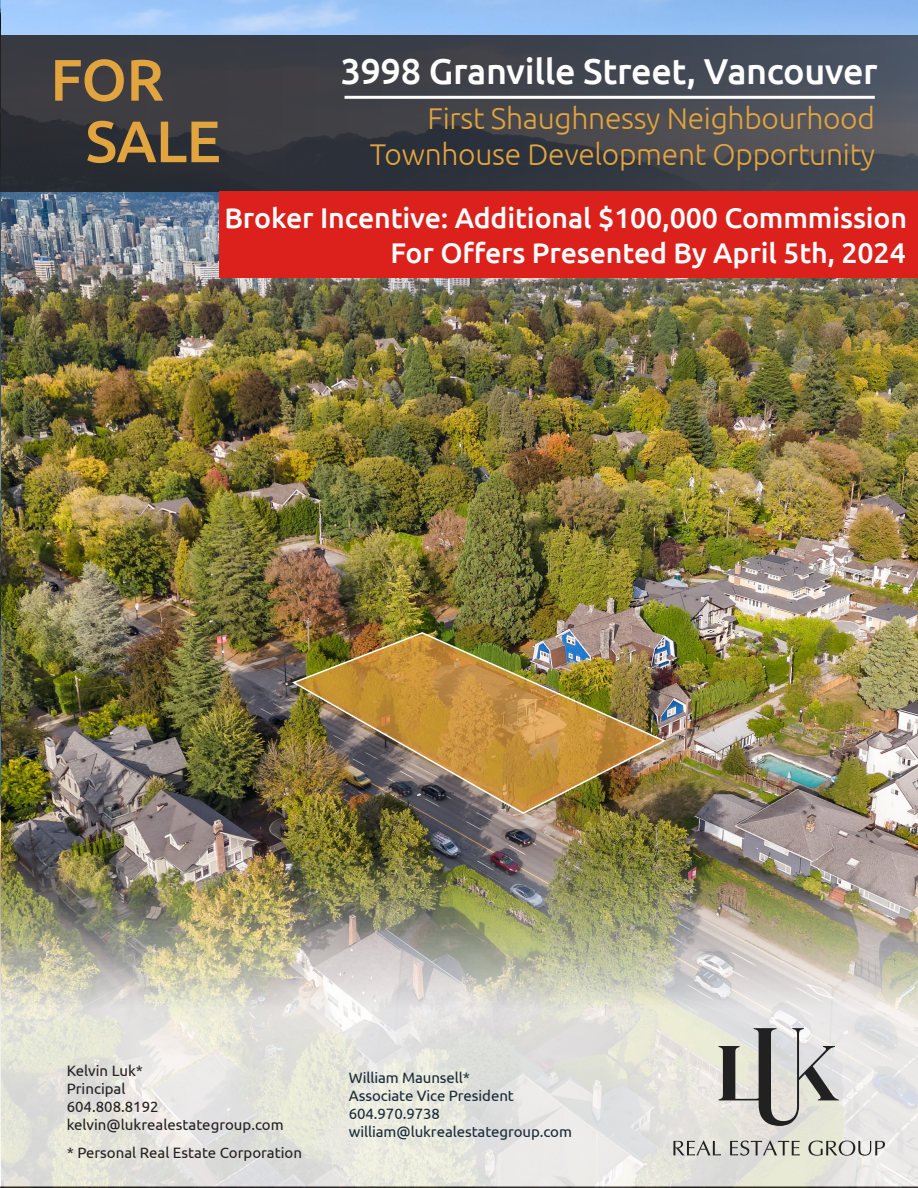
<style>
.page{position:relative;width:918px;height:1188px;background:#fff}
.page>*{position:absolute;margin:0;border:0;box-sizing:border-box;transform-origin:0 0}
.t1{font:500 58.5px "Ubuntu";letter-spacing:-.01em;color:#e2a43f}
.t2{font:500 36px "Ubuntu";letter-spacing:-.01em;color:#fff}
.t3{font:300 30px/36px "Ubuntu";letter-spacing:-.01em;color:#e2a43f;text-align:right}
.t4{font:500 28.5px "Ubuntu";letter-spacing:-.005em;color:#fff}
.t5{font:15px "Ubuntu";color:#231f20}
.t6{font:15px "Ubuntu";letter-spacing:-.005em;color:#172938}
</style>
<div class="page">
<img style="left:1px;top:0;width:917px;height:849px">
<img style="left:0;top:849px;width:918px;height:339px">
<svg style="left:673px;top:1141px;width:48px;height:14px"></svg>
<svg style="left:730px;top:1141px;width:70px;height:15px"></svg>
<svg style="left:808px;top:1141px;width:77px;height:15px"></svg>
<svg style="left:719px;top:1028px;width:120px;height:98px"></svg>
<svg style="left:0;top:35px;width:918px;height:156px"></svg>
<img style="left:290px;top:631px;width:378px;height:184px">
<hr style="left:345px;top:96px;width:530px;height:3px;background:#fff">
<div style="left:219px;top:191px;width:699px;height:87px;background:#dc211c"></div>
<p class="t1" style="left:50px;top:43px;width:115px">FOR</p>
<p class="t1" style="left:86px;top:104px;width:137px">SALE</p>
<p class="t2" style="left:340px;top:48px;width:539px">3998 Granville Street, Vancouver</p>
<p class="t3" style="left:370px;top:100px;width:507px">First Shaughnessy Neighbourhood<br>Townhouse Development Opportunity</p>
<p class="t4" style="left:224px;top:200px;width:684px">Broker Incentive: Additional $100,000 Commmission</p>
<p class="t4" style="left:390px;top:235px;width:517px">For Offers Presented By April 5th, 2024</p>
<p class="t5" style="left:67px;top:1062px;width:78px">Kelvin Luk*</p>
<p class="t5" style="left:67px;top:1080px;width:60px">Principal</p>
<p class="t5" style="left:67px;top:1098px;width:93px">604.808.8192</p>
<p class="t5" style="left:67px;top:1116px;width:218px">kelvin@lukrealestategroup.com</p>
<p class="t5" style="left:67px;top:1143px;width:237px">* Personal Real Estate Corporation</p>
<p class="t6" style="left:349px;top:1068px;width:123px">William Maunsell*</p>
<p class="t6" style="left:349px;top:1086px;width:167px">Associate Vice President</p>
<p class="t6" style="left:349px;top:1104px;width:93px">604.970.9738</p>
<p class="t6" style="left:349px;top:1122px;width:225px">william@lukrealestategroup.com</p>
</div>
